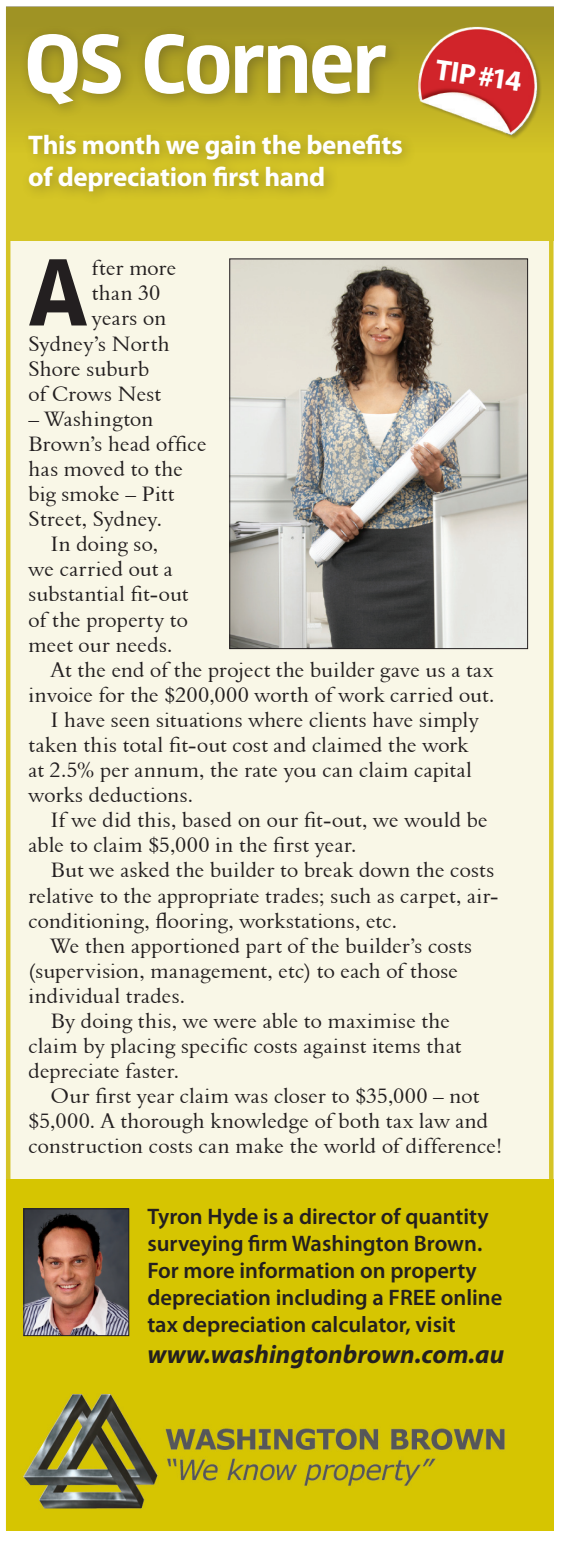
<style>
.page{position:relative;width:561px;height:1541px;background:#fff}
.page>*{position:absolute;margin:0;border:0;box-sizing:border-box;transform-origin:0 0}
.Opening_Para{font:700 88.2px "Clan Narrow";color:#231f20}
.Headline_2{font:700 77.17px "Clan Narrow";letter-spacing:-.02em;color:#fff;scale:1.07 1}
.Standfirst{font:700 29.25px "Myriad Pro";color:#fff}
.Standfirst-2{font:700 27px/32.4px "Myriad Pro";letter-spacing:-.015em;color:#fff}
.Box_Text{font:italic 700 25.88px "Myriad Pro";color:#231f20}
.Box_Text-2{font:600 22.5px/27px "Myriad Pro";color:#231f20}
.Opening_Para-2{font:21.38px/25.2px "Aldine 401 BT Roman A";letter-spacing:.015em;color:#231f20}
</style>
<div class="page">
<div style="left:6px;top:7px;width:547px;height:1523px;background:#f9f7e7;border:4px solid #d5c426"></div>
<div style="left:6px;top:7px;width:547px;height:234px;background:#d5c526"></div>
<div style="left:6px;top:7px;width:547px;height:172px;background:linear-gradient(to bottom,#9a8e24,#dbcb26)"></div>
<div style="left:6px;top:1179px;width:547px;height:351px;background:#d6c501"></div>
<div style="left:19px;top:24px;width:382px;height:94px;background:#231f20;opacity:.3"></div>
<img style="left:23px;top:1394px;width:482px;height:115px">
<div style="left:21px;top:126px;width:395px;height:80px;background:#231f20;opacity:.3"></div>
<img style="left:26px;top:1210px;width:101px;height:124px">
<div style="left:24px;top:1208px;width:105px;height:128px;border:1px solid #231f20"></div>
<img style="left:398px;top:6px;width:142px;height:140px">
<img style="left:231px;top:261px;width:294px;height:386px">
<div style="left:229px;top:259px;width:298px;height:390px;border:1px solid #231f20"></div>
<p class="Headline_2" style="left:24px;top:17px;width:340px">QS Corner</p>
<p class="Standfirst-2" style="left:28px;top:128px;width:376px">This month we gain the benefits of depreciation first hand</p>
<p class="Standfirst" style="left:438px;top:51px;width:88px;rotate:8deg">TIP #14</p>
<p class="Opening_Para" style="left:29px;top:238px;width:60px">A</p>
<p class="Opening_Para-2" style="left:92px;top:255px;width:86px">fter more</p>
<p class="Opening_Para-2" style="left:92px;top:280px;width:70px">than 30</p>
<p class="Opening_Para-2" style="left:92px;top:305px;width:76px">years on</p>
<p class="Opening_Para-2" style="left:29px;top:330px;width:142px">Sydney’s North</p>
<p class="Opening_Para-2" style="left:29px;top:356px;width:122px">Shore suburb</p>
<p class="Opening_Para-2" style="left:29px;top:381px;width:134px">of Crows Nest</p>
<p class="Opening_Para-2" style="left:29px;top:406px;width:179px">– Washington<br>Brown’s head office has moved to the big smoke – Pitt<br>Street, Sydney.</p>
<p class="Opening_Para-2" style="left:29px;top:531px;width:161px;text-indent:22px">In doing so, we carried out a substantial fit-out of the property to meet our needs.</p>
<p class="Opening_Para-2" style="left:29px;top:657px;width:467px;text-align:right">At the end of the project the builder gave us a tax invoice for the $200,000 worth of work carried out.</p>
<p class="Opening_Para-2" style="left:29px;top:707px;width:451px;text-indent:22px">I have seen situations where clients have simply taken this total fit-out cost and claimed the work at 2.5% per annum, the rate you can claim capital works deductions.</p>
<p class="Opening_Para-2" style="left:29px;top:807px;width:460px;text-indent:22px">If we did this, based on our fit-out, we would be able to claim $5,000 in the first year.</p>
<p class="Opening_Para-2" style="left:29px;top:857px;width:471px;text-indent:22px">But we asked the builder to break down the costs relative to the appropriate trades; such as carpet, air&shy;conditioning, flooring, workstations, etc.</p>
<p class="Opening_Para-2" style="left:29px;top:933px;width:445px;text-indent:22px">We then apportioned part of the builder’s costs (supervision, management, etc) to each of those individual trades.</p>
<p class="Opening_Para-2" style="left:29px;top:1008px;width:434px;text-indent:22px">By doing this, we were able to maximise the claim by placing specific costs against items that depreciate faster.</p>
<p class="Opening_Para-2" style="left:29px;top:1083px;width:475px;text-indent:22px">Our first year claim was closer to $35,000 – not $5,000. A thorough knowledge of both tax law and construction costs can make the world of difference!</p>
<p class="Box_Text-2" style="left:147px;top:1202px;width:342px">Tyron Hyde is a director of quantity surveying firm Washington Brown.</p>
<p class="Box_Text-2" style="left:147px;top:1256px;width:356px">For more information on property depreciation including a FREE online tax depreciation calculator, visit</p>
<p class="Box_Text" style="left:147px;top:1337px;width:358px">www.washingtonbrown.com.au</p>
</div>
